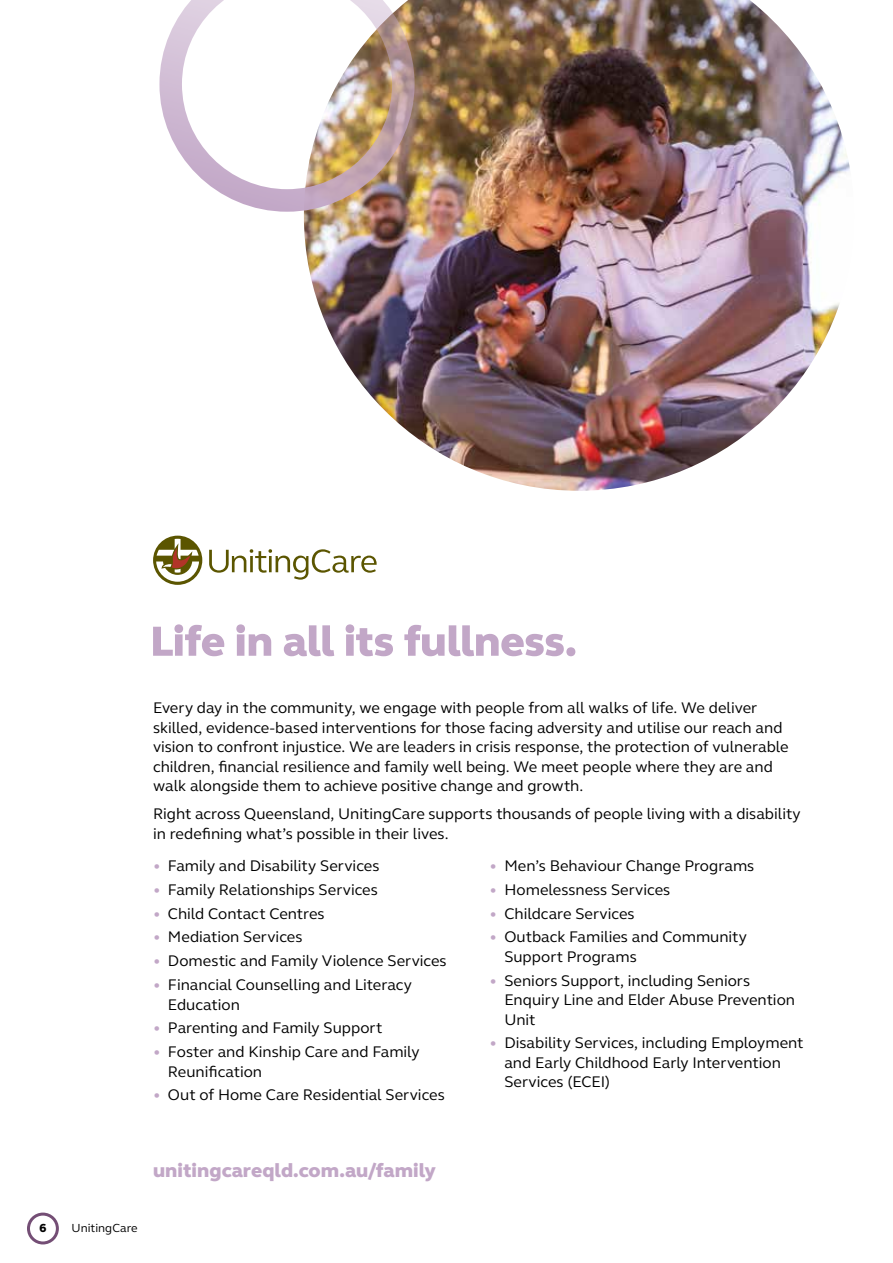
<style>
.page{position:relative;width:893px;height:1263px;background:#fff}
.page>*{position:absolute;margin:0;border:0;box-sizing:border-box;transform-origin:0 0}
.t1{font:800 19.65px "FS Elliot";letter-spacing:.005em;color:#c2a7c7}
.t2{font:15.75px/19.5px "FS Elliot";color:#000}
.t3{font:12px "FS Elliot";color:#000}
.t4{font:800 12px "FS Elliot";color:#000}
.s1{color:#c2a7c7}
</style>
<div class="page">
<img style="left:304px;top:0;width:546px;height:491px">
<img style="left:159px;top:0;width:256px;height:212px">
<svg style="left:153px;top:624px;width:422px;height:32px"></svg>
<div style="left:153px;top:536px;width:49px;height:49px;background:#5b5500;border-radius:50%"></div>
<svg style="left:156px;top:539px;width:43px;height:43px"></svg>
<svg style="left:209px;top:549px;width:168px;height:31px"></svg>
<div style="left:27px;top:1212px;width:32px;height:32px;border:3px solid #744e75;border-radius:50%"></div>
<p class="t2" style="left:153px;top:698px;width:637px">Every day in the community, we engage with people from all walks of life. We deliver skilled, evidence-based interventions for those facing adversity and utilise our reach and vision to confront injustice. We are leaders in crisis response, the protection of vulnerable children, financial resilience and family well being. We meet people where they are and walk alongside them to achieve positive change and growth.</p>
<p class="t2" style="left:153px;top:804px;width:649px">Right across Queensland, UnitingCare supports thousands of people living with a disability in redefining what’s possible in their lives.</p>
<p class="t2" style="left:153px;top:856px;width:228px"><span class="s1">•</span> Family and Disability Services</p>
<p class="t2" style="left:153px;top:879px;width:226px"><span class="s1">•</span> Family Relationships Services</p>
<p class="t2" style="left:153px;top:903px;width:173px"><span class="s1">•</span> Child Contact Centres</p>
<p class="t2" style="left:153px;top:927px;width:151px"><span class="s1">•</span> Mediation Services</p>
<p class="t2" style="left:153px;top:951px;width:295px"><span class="s1">•</span> Domestic and Family Violence Services</p>
<p class="t2" style="left:168px;top:974px;width:246px;text-indent:-15px"><span class="s1">•</span> Financial Counselling and Literacy<br>Education</p>
<p class="t2" style="left:153px;top:1018px;width:231px"><span class="s1">•</span> Parenting and Family Support</p>
<p class="t2" style="left:168px;top:1041px;width:253px;text-indent:-15px"><span class="s1">•</span> Foster and Kinship Care and Family<br>Reunification</p>
<p class="t2" style="left:153px;top:1085px;width:293px"><span class="s1">•</span> Out of Home Care Residential Services</p>
<p class="t2" style="left:489px;top:856px;width:266px"><span class="s1">•</span> Men’s Behaviour Change Programs</p>
<p class="t2" style="left:489px;top:879px;width:182px"><span class="s1">•</span> Homelessness Services</p>
<p class="t2" style="left:489px;top:903px;width:147px"><span class="s1">•</span> Childcare Services</p>
<p class="t2" style="left:504px;top:927px;width:244px;text-indent:-15px"><span class="s1">•</span> Outback Families and Community<br>Support Programs</p>
<p class="t2" style="left:504px;top:970px;width:292px;text-indent:-15px"><span class="s1">•</span> Seniors Support, including Seniors<br>Enquiry Line and Elder Abuse Prevention<br>Unit</p>
<p class="t2" style="left:504px;top:1033px;width:301px;text-indent:-15px"><span class="s1">•</span> Disability Services, including Employment and Early Childhood Early Intervention<br>Services (ECEI)</p>
<p class="t1" style="left:153px;top:1157px;width:284px">unitingcareqld.com.au/family</p>
<p class="t4" style="left:39px;top:1220px;width:8px">6</p>
<p class="t3" style="left:72px;top:1219px;width:68px">UnitingCare</p>
</div>
